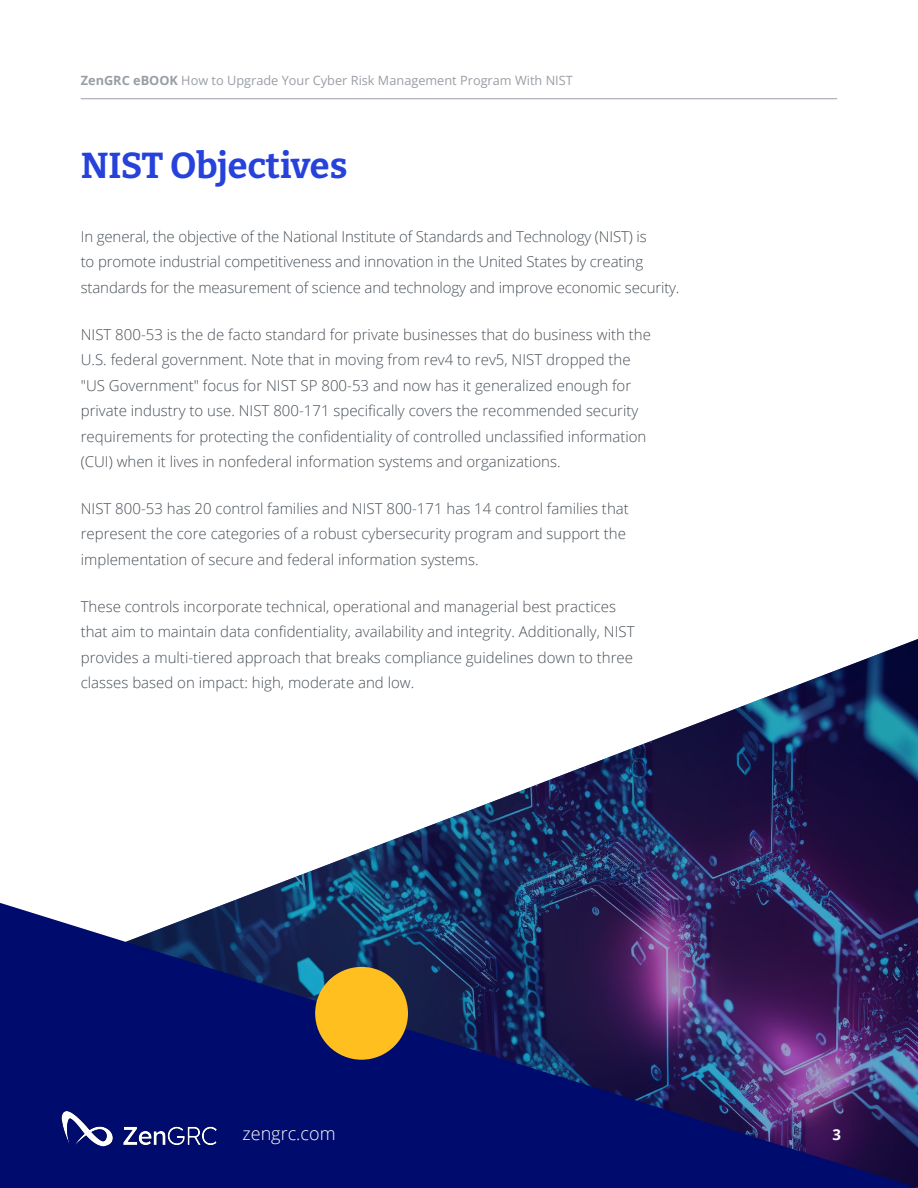
<style>
.page{position:relative;width:918px;height:1188px;background:#fff}
.page>*{position:absolute;margin:0;border:0;box-sizing:border-box;transform-origin:0 0}
.t1{font:700 36px "Bitter";letter-spacing:-.005em;color:#2742db}
.t2{font:300 18px "Open Sans";color:#fff}
.t3{font:300 15px/25.5px "Open Sans";color:#485057}
.t4{font:700 15px "Open Sans";color:#fff}
.t5{font:12.75px "Open Sans";color:#999ea5}
.s1{font-weight:700}
</style>
<div class="page">
<img style="left:227px;top:639px;width:691px;height:264px">
<svg style="left:0;top:903px;width:918px;height:285px;background:#1c1e6a"></svg>
<div style="left:315px;top:967px;width:93px;height:93px;background:#ffc01f;border-radius:50%"></div>
<hr style="left:81px;top:98px;width:756px;height:1px;background:#999ea5">
<img style="left:62px;top:1108px;width:155px;height:39px">
<p class="t5" style="left:81px;top:71px;width:494px"><span class="s1">ZenGRC eBOOK</span> How to Upgrade Your Cyber Risk Management Program With NIST</p>
<h1 class="t1" style="left:81px;top:143px;width:268px">NIST Objectives</h1>
<p class="t3" style="left:81px;top:223px;width:600px">In general, the objective of the National Institute of Standards and Technology (NIST) is<br>to promote industrial competitiveness and innovation in the United States by creating standards for the measurement of science and technology and improve economic security.</p>
<p class="t3" style="left:81px;top:321px;width:572px">NIST 800-53 is the de facto standard for private businesses that do business with the U.S. federal government. Note that in moving from rev4 to rev5, NIST dropped the "US Government" focus for NIST SP 800-53 and now has it generalized enough for private industry to use. NIST 800-171 specifically covers the recommended security requirements for protecting the confidentiality of controlled unclassified information (CUI) when it lives in nonfederal information systems and organizations.</p>
<p class="t3" style="left:81px;top:495px;width:550px">NIST 800-53 has 20 control families and NIST 800-171 has 14 control families that represent the core categories of a robust cybersecurity program and support the implementation of secure and federal information systems.</p>
<p class="t3" style="left:81px;top:593px;width:555px">These controls incorporate technical, operational and managerial best practices that aim to maintain data confidentiality, availability and integrity. Additionally, NIST provides a multi-tiered approach that breaks compliance guidelines down to three classes based on impact: high, moderate and low.</p>
<p class="t2" style="left:243px;top:1121px;width:95px">zengrc.com</p>
<p class="t4" style="left:832px;top:1123px;width:10px">3</p>
</div>
